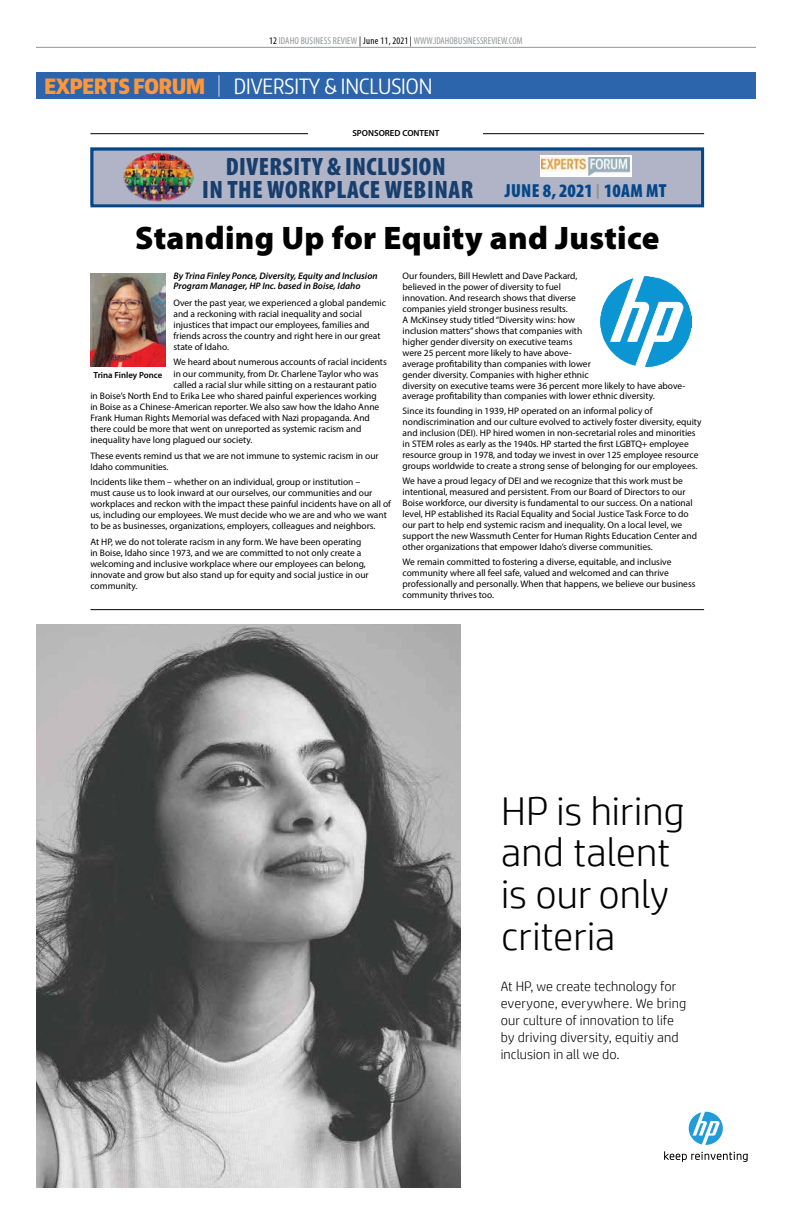
<style>
.page{position:relative;width:792px;height:1224px;background:#fff}
.page>*{position:absolute;margin:0;border:0;box-sizing:border-box;transform-origin:0 0}
.t1{font:300 40.2px/41.9px "HP Simplified";letter-spacing:.005em;color:#000}
.t2{font:900 32.7px "Myriad Pro";letter-spacing:.01em;color:#000}
.t3{font:900 condensed 25.2px/22.2px "Myriad Pro";letter-spacing:.02em;color:#173e6c}
.t4{font:21px "Encode Sans Compressed";color:#fff}
.t5{font:300 13.7px/17.1px "HP Simplified";letter-spacing:.005em;color:#000}
.t6{font:condensed 10px "Myriad Pro";letter-spacing:.01em;color:#939598}
.t7{font:9.5px/11px "Myriad Pro";color:#000}
.t8{font:italic 600 9.5px/10.6px "Myriad Pro";color:#000}
.t9{font:600 8.8px "Myriad Pro";color:#000}
.s1{color:#000}
.s2{font-weight:900;color:#ff973a}
.s3{font-weight:100}
.s4{font-size:19px;color:#044789}
.s5{font-family:"Univers LT Std";font-stretch:normal;font-size:14.8px;color:#939598}
</style>
<div class="page">
<hr style="left:36px;top:47px;width:720px;height:1px;background:#939598">
<img style="left:36px;top:624px;width:424px;height:564px">
<svg style="left:689px;top:1112px;width:34px;height:33px"></svg>
<svg style="left:664px;top:1151px;width:84px;height:11px"></svg>
<div style="left:90px;top:148px;width:614px;height:57px;background:#b1b4c7"></div>
<div style="left:90px;top:148px;width:614px;height:59px;border:3px solid #044789"></div>
<hr style="left:90px;top:133px;width:614px;height:1px;background:#000">
<hr style="left:90px;top:609px;width:614px;height:1px;background:#000">
<div style="left:309px;top:129px;width:174px;height:13px;background:#fff"></div>
<img style="left:90px;top:273px;width:76px;height:94px">
<img style="left:601px;top:276px;width:91px;height:91px">
<div style="left:540px;top:155px;width:91px;height:22px;background:#fff"></div>
<img style="left:542px;top:157px;width:88px;height:19px">
<img style="left:123px;top:153px;width:71px;height:49px">
<div style="left:36px;top:72px;width:720px;height:27px;background:#2d65ac"></div>
<p class="t6" style="left:269px;top:34px;width:255px"><span class="s1">12</span> IDAHO BUSINESS REVIEW <span class="s1">| June 11, 2021 |</span> WWW.IDAHOBUSINESSREVIEW.COM</p>
<h3 class="t4" style="left:44px;top:72px;width:390px"><span class="s2">EXPERTS FORUM</span> <span class="s3">|</span> DIVERSITY &amp; INCLUSION</h3>
<p class="t9" style="left:352px;top:127px;width:88px">SPONSORED CONTENT</p>
<h3 class="t3" style="left:202px;top:155px;width:466px;text-indent:24px">DIVERSITY &amp; INCLUSION<br>IN THE WORKPLACE WEBINAR <span class="s4">JUNE 8, 2021</span> <span class="s5">|</span> <span class="s4">10AM MT</span></h3>
<h2 class="t2" style="left:135px;top:219px;width:526px">Standing Up for Equity and Justice</h2>
<p class="t8" style="left:173px;top:270px;width:206px">By Trina Finley Ponce, Diversity, Equity and Inclusion<br>Program Manager, HP Inc. based in Boise, Idaho</p>
<p class="t7" style="left:173px;top:297px;width:214px">Over the past year, we experienced a global pandemic and a reckoning with racial inequality and social injustices that impact our employees, families and friends across the country and right here in our great state of Idaho.</p>
<p class="t7" style="left:173px;top:357px;width:215px">We heard about numerous accounts of racial incidents</p>
<p class="t7" style="left:173px;top:368px;width:207px">in our community, from Dr. Charlene Taylor who was</p>
<p class="t7" style="left:173px;top:379px;width:205px">called a racial slur while sitting on a restaurant patio</p>
<p class="t7" style="left:90px;top:390px;width:288px">in Boise’s North End to Erika Lee who shared painful experiences working</p>
<p class="t7" style="left:90px;top:401px;width:290px">in Boise as a Chinese-American reporter. We also saw how the Idaho Anne</p>
<p class="t7" style="left:90px;top:412px;width:281px">Frank Human Rights Memorial was defaced with Nazi propaganda. And</p>
<p class="t7" style="left:90px;top:423px;width:272px">there could be more that went on unreported as systemic racism and</p>
<p class="t7" style="left:90px;top:435px;width:163px">inequality have long plagued our society.</p>
<p class="t7" style="left:90px;top:450px;width:290px">These events remind us that we are not immune to systemic racism in our<br>Idaho communities.</p>
<p class="t7" style="left:90px;top:476px;width:302px">Incidents like them – whether on an individual, group or institution –<br>must cause us to look inward at our ourselves, our communities and our workplaces and reckon with the impact these painful incidents have on all of us, including our employees. We must decide who we are and who we want to be as businesses, organizations, employers, colleagues and neighbors.</p>
<p class="t7" style="left:90px;top:536px;width:280px">At HP, we do not tolerate racism in any form. We have been operating in Boise, Idaho since 1973, and we are committed to not only create a welcoming and inclusive workplace where our employees can belong, innovate and grow but also stand up for equity and social justice in our community.</p>
<p class="t9" style="left:94px;top:369px;width:70px">Trina Finley Ponce</p>
<p class="t7" style="left:403px;top:270px;width:284px">Our founders, Bill Hewlett and Dave Packard,<br>believed in the power of diversity to fuel<br>innovation. And research shows that diverse<br>companies yield stronger business results.<br>A McKinsey study titled “Diversity wins: how<br>inclusion matters” shows that companies with<br>higher gender diversity on executive teams<br>were 25 percent more likely to have above-<br>average profitability than companies with lower<br>gender diversity. Companies with higher ethnic<br>diversity on executive teams were 36 percent more likely to have above&shy;average profitability than companies with lower ethnic diversity.</p>
<p class="t7" style="left:403px;top:406px;width:300px">Since its founding in 1939, HP operated on an informal policy of nondiscrimination and our culture evolved to actively foster diversity, equity and inclusion (DEI). HP hired women in non-secretarial roles and minorities in STEM roles as early as the 1940s. HP started the first LGBTQ+ employee resource group in 1978, and today we invest in over 125 employee resource groups worldwide to create a strong sense of belonging for our employees.</p>
<p class="t7" style="left:403px;top:475px;width:296px">We have a proud legacy of DEI and we recognize that this work must be intentional, measured and persistent. From our Board of Directors to our Boise workforce, our diversity is fundamental to our success. On a national level, HP established its Racial Equality and Social Justice Task Force to do our part to help end systemic racism and inequality. On a local level, we support the new Wassmuth Center for Human Rights Education Center and other organizations that empower Idaho’s diverse communities.</p>
<p class="t7" style="left:403px;top:556px;width:294px">We remain committed to fostering a diverse, equitable, and inclusive community where all feel safe, valued and welcomed and can thrive professionally and personally. When that happens, we believe our business community thrives too.</p>
<h1 class="t1" style="left:501px;top:789px;width:185px">HP is hiring and talent is our only criteria</h1>
<h3 class="t5" style="left:501px;top:977px;width:187px">At HP, we create technology for everyone, everywhere. We bring our culture of innovation to life by driving diversity, equitiy and inclusion in all we do.</h3>
</div>
